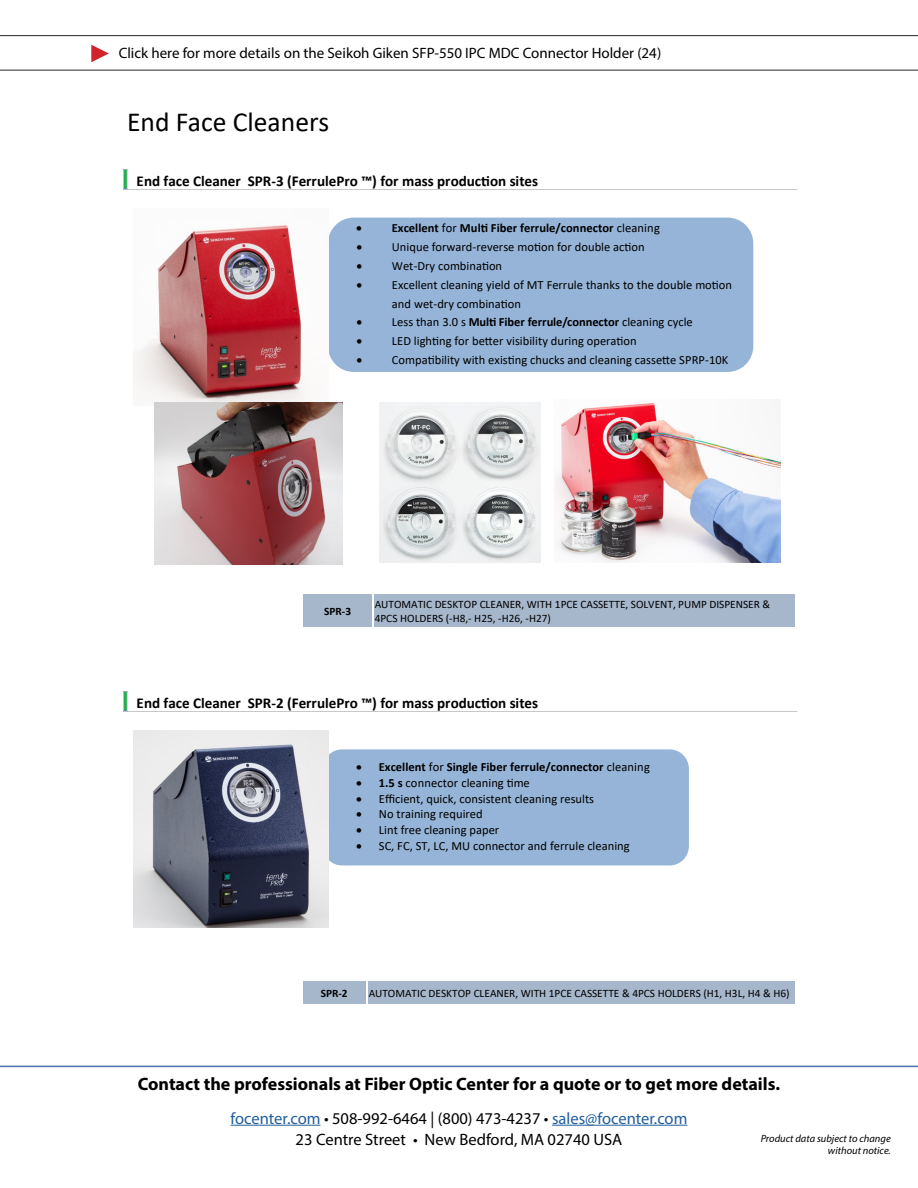
<style>
.page{position:relative;width:918px;height:1188px;background:#fff}
.page>*{position:absolute;margin:0;border:0;box-sizing:border-box;transform-origin:0 0}
.t1{font:27.6px "Calibri";color:#000}
.t2{font:700 18px "Myriad Pro";color:#000}
.t3{font:16.5px "Myriad Pro";color:#215e9e}
.t4{font:16.5px "Myriad Pro";color:#000}
.t5{font:700 15.15px "Calibri";color:#000}
.t6{font:15px "Myriad Pro";color:#000}
.t7{font:12.45px/18.9px "Calibri";color:#000}
.t8{font:700 12.45px "Calibri";color:#000}
.t9{font:11.25px/14px "Calibri";color:#000}
.t10{font:700 11.25px "Calibri";letter-spacing:-.005em;color:#000}
.t11{font:italic 10.5px/12.6px "Myriad Pro";color:#000;text-align:right}
.s1{font-weight:400}
.s2{font-weight:700}
.s3{color:#000}
</style>
<div class="page">
<hr style="left:231px;top:1125px;width:90px;height:1px;background:#215e9e">
<hr style="left:552px;top:1125px;width:135px;height:1px;background:#215e9e">
<hr style="left:0;top:1066px;width:918px;height:1px;background:#4f70a8">
<hr style="left:0;top:70px;width:918px;height:1px;background:#262626">
<svg style="left:91px;top:45px;width:18px;height:17px"></svg>
<hr style="left:0;top:35px;width:918px;height:1px;background:#262626">
<img style="left:124px;top:169px;width:673px;height:21px">
<div style="left:328px;top:218px;width:425px;height:154px;background:#95b4d8;border-radius:26px"></div>
<img style="left:133px;top:225px;width:195px;height:178px">
<img style="left:124px;top:691px;width:673px;height:21px">
<div style="left:323px;top:749px;width:366px;height:116px;background:#95b4d8;border-radius:19px"></div>
<img style="left:133px;top:730px;width:195px;height:197px">
<img style="left:154px;top:403px;width:188px;height:162px">
<div style="left:301px;top:979px;width:66px;height:26px;background:#a6b6cb"></div>
<div style="left:367px;top:979px;width:430px;height:26px;background:#a6b6cb"></div>
<svg style="left:301px;top:981px;width:1px;height:23px"></svg>
<svg style="left:367px;top:981px;width:1px;height:23px"></svg>
<svg style="left:796px;top:981px;width:1px;height:23px"></svg>
<hr style="left:301px;top:979px;width:66px;height:2px;background:#fff">
<hr style="left:301px;top:1004px;width:66px;height:1px;background:#fff">
<hr style="left:367px;top:979px;width:430px;height:2px;background:#fff">
<hr style="left:367px;top:1004px;width:430px;height:1px;background:#fff">
<div style="left:302px;top:593px;width:71px;height:35px;background:#a6b6cb"></div>
<div style="left:373px;top:593px;width:424px;height:35px;background:#a6b6cb"></div>
<hr style="left:302px;top:593px;width:1px;height:34px;background:#fff">
<hr style="left:373px;top:594px;width:1px;height:33px;background:#fff">
<hr style="left:796px;top:593px;width:1px;height:34px;background:#fff">
<hr style="left:302px;top:593px;width:71px;height:1px;background:#fff">
<hr style="left:302px;top:627px;width:71px;height:1px;background:#fff">
<hr style="left:373px;top:593px;width:424px;height:1px;background:#fff">
<hr style="left:373px;top:627px;width:424px;height:1px;background:#fff">
<img style="left:380px;top:403px;width:160px;height:159px">
<img style="left:554px;top:402px;width:226px;height:160px">
<p class="t6" style="left:119px;top:44px;width:544px">Click here for more details on the Seikoh Giken SFP-550 IPC MDC Connector Holder (24)</p>
<h1 class="t1" style="left:127px;top:102px;width:203px">End Face Cleaners</h1>
<p class="t5" style="left:137px;top:170px;width:403px">End face Cleaner SPR-3 (FerrulePro ™) for mass production sites</p>
<p class="t8" style="left:356px;top:219px;width:305px">• Excellent <span class="s1">for</span> Multi Fiber ferrule/connector <span class="s1">cleaning</span></p>
<p class="t7" style="left:356px;top:237px;width:290px">• Unique forward-reverse motion for double action</p>
<p class="t7" style="left:356px;top:256px;width:147px">• Wet-Dry combination</p>
<p class="t7" style="left:392px;top:275px;width:342px;text-indent:-36px">• Excellent cleaning yield of MT Ferrule thanks to the double motion and wet-dry combination</p>
<p class="t8" style="left:356px;top:313px;width:338px">• <span class="s1">Less than 3.0 s</span> Multi Fiber ferrule/connector <span class="s1">cleaning cycle</span></p>
<p class="t7" style="left:356px;top:331px;width:282px">• LED lighting for better visibility during operation</p>
<p class="t7" style="left:356px;top:351px;width:374px">• Compatibility with existing chucks and cleaning cassette SPRP-10K</p>
<p class="t10" style="left:324px;top:603px;width:29px">SPR-3</p>
<p class="t9" style="left:375px;top:597px;width:397px">AUTOMATIC DESKTOP CLEANER, WITH 1PCE CASSETTE, SOLVENT, PUMP DISPENSER &amp;<br>4PCS HOLDERS (-H8,- H25, -H26, -H27)</p>
<p class="t5" style="left:137px;top:692px;width:403px">End face Cleaner SPR-2 (FerrulePro ™) for mass production sites</p>
<p class="t8" style="left:356px;top:758px;width:295px">• Excellent <span class="s1">for</span> Single Fiber ferrule/connector <span class="s1">cleaning</span></p>
<p class="t7" style="left:356px;top:773px;width:175px">• <span class="s2">1.5 s</span> connector cleaning time</p>
<p class="t7" style="left:356px;top:789px;width:239px">• Efficient, quick, consistent cleaning results</p>
<p class="t7" style="left:356px;top:804px;width:128px">• No training required</p>
<p class="t7" style="left:356px;top:820px;width:145px">• Lint free cleaning paper</p>
<p class="t7" style="left:356px;top:836px;width:275px">• SC, FC, ST, LC, MU connector and ferrule cleaning</p>
<p class="t10" style="left:321px;top:985px;width:29px">SPR-2</p>
<p class="t9" style="left:369px;top:986px;width:422px">AUTOMATIC DESKTOP CLEANER, WITH 1PCE CASSETTE &amp; 4PCS HOLDERS (H1, H3L, H4 &amp; H6)</p>
<p class="t2" style="left:138px;top:1072px;width:644px">Contact the professionals at Fiber Optic Center for a quote or to get more details.</p>
<p class="t3" style="left:231px;top:1108px;width:458px">focenter.com <span class="s3">• 508-992-6464 | (800) 473-4237 •</span> sales@focenter.com</p>
<p class="t4" style="left:296px;top:1129px;width:328px">23 Centre Street • New Bedford, MA 02740 USA</p>
<p class="t11" style="left:761px;top:1132px;width:132px">Product data subject to change without notice.</p>
</div>
